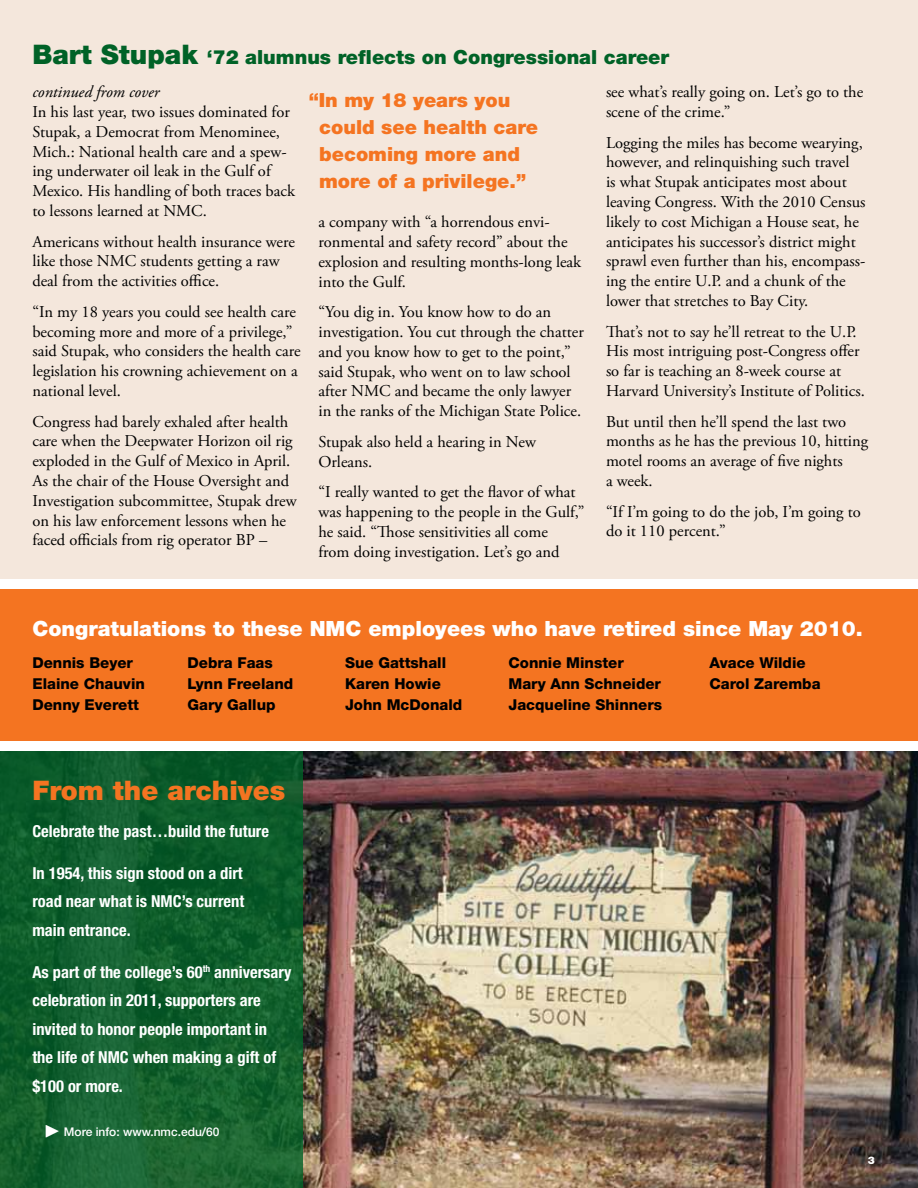
<style>
.page{position:relative;width:918px;height:1188px;background:#fff}
.page>*{position:absolute;margin:0;border:0;box-sizing:border-box;transform-origin:0 0}
.t1{font:900 27px "Helvetica Neue";color:#f47421}
.t2{font:900 21px "Helvetica Neue";color:#fff}
.t3{font:900 19.5px/27px "Helvetica Neue";color:#f47421}
.t4{font:900 19.5px "Helvetica Neue";color:#006227}
.t5{font:16.5px/19.8px "Adobe Garamond Pro";color:#000}
.t6{font:700 condensed 16.5px/28.5px "Helvetica Neue";color:#fff;text-align:justify}
.t7{font:italic 16.5px "Adobe Garamond Pro";color:#000}
.t8{font:800 15px/21px "Helvetica Neue";color:#000}
.t9{font:500 12px "Helvetica Neue";color:#fff}
.t10{font:900 10.5px "Helvetica Neue";color:#fff}
.s1{font-size:27px}
</style>
<div class="page">
<div style="left:0;top:0;width:918px;height:579px;background:#f4e7dc"></div>
<div style="left:0;top:589px;width:918px;height:152px;background:#f47421"></div>
<img style="left:302px;top:752px;width:616px;height:436px">
<svg style="left:0;top:752px;width:302px;height:436px;background:#115f2d"></svg>
<svg style="left:46px;top:1125px;width:13px;height:12px"></svg>
<p class="t4" style="left:32px;top:45px;width:638px"><span class="s1">Bart Stupak</span> ‘72 alumnus reflects on Congressional career</p>
<p class="t3" style="left:319px;top:87px;width:220px;text-indent:-10px">“In my 18 years you could see health care becoming more and more of a privilege.”</p>
<p class="t5" style="left:606px;top:83px;width:259px">see what’s really going on. Let’s go to the scene of the crime.”</p>
<p class="t7" style="left:32px;top:82px;width:128px">continued from cover</p>
<p class="t5" style="left:32px;top:102px;width:264px">In his last year, two issues dominated for Stupak, a Democrat from Menominee, Mich.: National health care and a spew&shy;ing underwater oil leak in the Gulf of Mexico. His handling of both traces back to lessons learned at NMC.</p>
<p class="t5" style="left:32px;top:232px;width:264px">Americans without health insurance were like those NMC students getting a raw deal from the activities office.</p>
<p class="t5" style="left:32px;top:302px;width:270px">“In my 18 years you could see health care becoming more and more of a privilege,” said Stupak, who considers the health care legislation his crowning achievement on a national level.</p>
<p class="t5" style="left:32px;top:412px;width:266px">Congress had barely exhaled after health care when the Deepwater Horizon oil rig exploded in the Gulf of Mexico in April.<br>As the chair of the House Oversight and Investigation subcommittee, Stupak drew on his law enforcement lessons when he faced officials from rig operator BP –</p>
<p class="t5" style="left:606px;top:133px;width:261px">Logging the miles has become wearying, however, and relinquishing such travel<br>is what Stupak anticipates most about leaving Congress. With the 2010 Census likely to cost Michigan a House seat, he anticipates his successor’s district might sprawl even further than his, encompass&shy;ing the entire U.P. and a chunk of the lower that stretches to Bay City.</p>
<p class="t5" style="left:606px;top:322px;width:260px">That’s not to say he’ll retreat to the U.P.<br>His most intriguing post-Congress offer so far is teaching an 8-week course at Harvard University’s Institute of Politics.</p>
<p class="t5" style="left:606px;top:412px;width:264px">But until then he’ll spend the last two months as he has the previous 10, hitting motel rooms an average of five nights<br>a week.</p>
<p class="t5" style="left:606px;top:502px;width:256px">“If I’m going to do the job, I’m going to do it 110 percent.”</p>
<p class="t5" style="left:318px;top:213px;width:264px">a company with “a horrendous envi&shy;ronmental and safety record” about the explosion and resulting months-long leak into the Gulf.</p>
<p class="t5" style="left:318px;top:303px;width:267px">“You dig in. You know how to do an investigation. You cut through the chatter and you know how to get to the point,” said Stupak, who went on to law school after NMC and became the only lawyer in the ranks of the Michigan State Police.</p>
<p class="t5" style="left:318px;top:432px;width:219px">Stupak also held a hearing in New<br>Orleans.</p>
<p class="t5" style="left:318px;top:483px;width:268px">“I really wanted to get the flavor of what was happening to the people in the Gulf,” he said. “Those sensitivities all come<br>from doing investigation. Let’s go and</p>
<p class="t2" style="left:32px;top:616px;width:832px">Congratulations to these NMC employees who have retired since May 2010.</p>
<p class="t8" style="left:32px;top:652px;width:114px">Dennis Beyer<br>Elaine Chauvin<br>Denny Everett</p>
<p class="t8" style="left:188px;top:652px;width:107px">Debra Faas<br>Lynn Freeland<br>Gary Gallup</p>
<p class="t8" style="left:345px;top:652px;width:119px">Sue Gattshall<br>Karen Howie<br>John McDonald</p>
<p class="t8" style="left:508px;top:652px;width:155px">Connie Minster<br>Mary Ann Schneider<br>Jacqueline Shinners</p>
<p class="t8" style="left:709px;top:652px;width:113px">Avace Wildie<br>Carol Zaremba</p>
<h1 class="t1" style="left:32px;top:774px;width:255px">From the archives</h1>
<p class="t6" style="left:32px;top:817px;width:238px">Celebrate the past…build the future</p>
<p class="t6" style="left:32px;top:859px;width:213px">In 1954, this sign stood on a dirt road near what is NMC’s current main entrance.</p>
<p class="t6" style="left:32px;top:957px;width:261px;text-align:left">As part of the college’s 60<sup>th</sup> anniversary celebration in 2011, supporters are invited to honor people important in the life of NMC when making a gift of $100 or more.</p>
<p class="t9" style="left:64px;top:1125px;width:157px">More info: www.nmc.edu/60</p>
<p class="t10" style="left:868px;top:1154px;width:9px">3</p>
</div>
